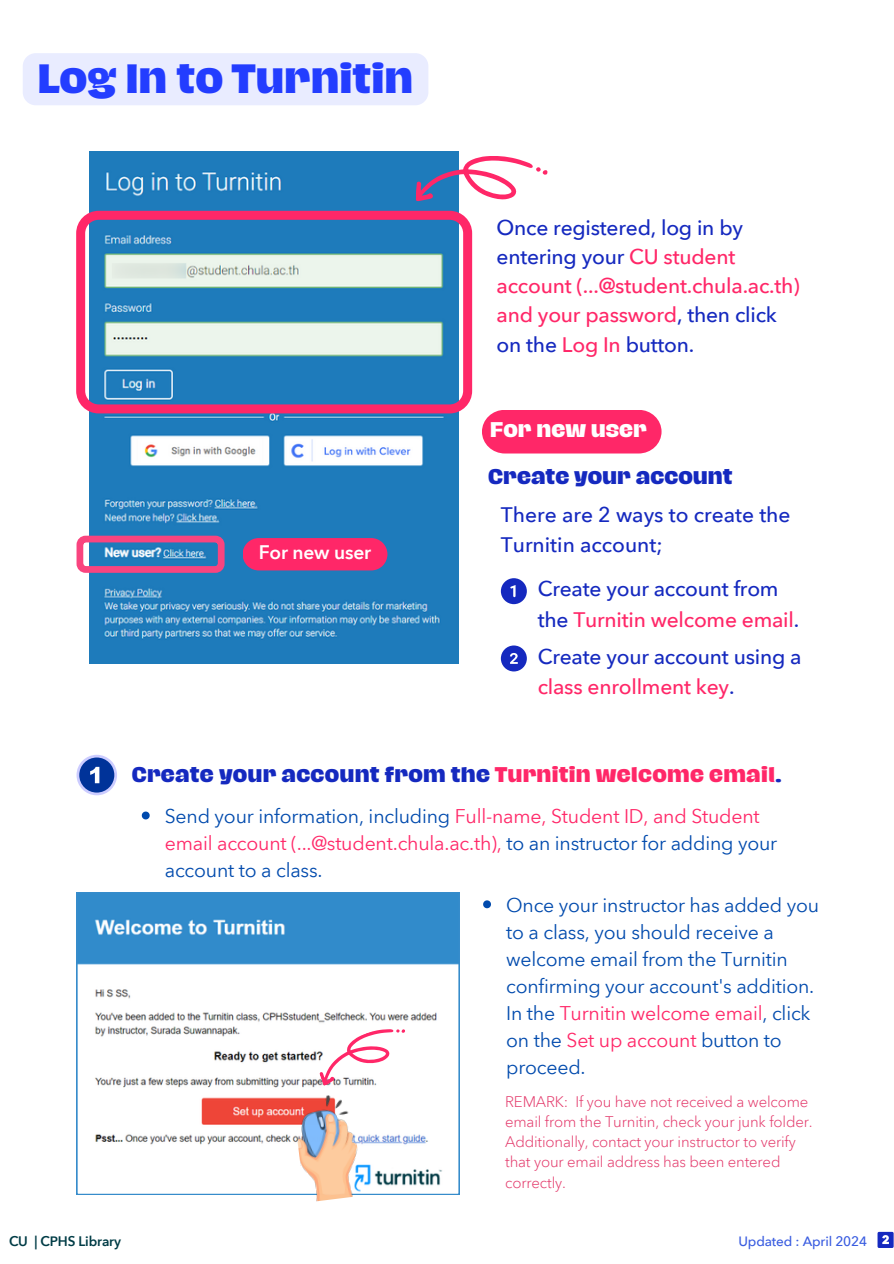
<style>
.page{position:relative;width:894px;height:1264px;background:#fff}
.page>*{position:absolute;margin:0;border:0;box-sizing:border-box;transform-origin:0 0}
.t1{font:800 37.5px "Hagrid";color:#233dff}
.t2{font:500 21px/30.3px "Avenir Next Thai Modern";letter-spacing:-.01em;color:#1529bf}
.t3{font:500 21px/29.2px "Avenir Next Thai Modern";letter-spacing:-.01em;color:#ff2768}
.t4{font:19.5px/27px "Avenir Next Thai Modern";letter-spacing:-.01em;color:#004aad}
.t5{font:800 19.5px "Hagrid";letter-spacing:.01em;color:#1529bf}
.t6{font:800 19.5px "Hagrid";color:#fff}
.t7{font:600 19.2px "Avenir Next Thai Modern";letter-spacing:-.01em;color:#fff}
.t8{font:300 15px/20.2px "Avenir Next Thai Modern";letter-spacing:-.01em;color:#e3386a}
.t9{font:500 13.5px "Avenir Next Thai Modern";letter-spacing:-.01em;color:#395ce0}
.t10{font:600 13.5px "Avenir Next Thai Modern";letter-spacing:-.01em;color:#003c46}
.s1{color:#1529bf}
.s2{color:#ff2768}
</style>
<div class="page">
<img style="left:89px;top:151px;width:369px;height:512px">
<svg style="left:76px;top:535px;width:148px;height:38px;background:#8b72a9"></svg>
<svg style="left:76px;top:211px;width:396px;height:202px;background:#7895bd"></svg>
<svg style="left:242px;top:538px;width:145px;height:32px;background:#f32b6c"></svg>
<svg style="left:415px;top:151px;width:132px;height:56px"></svg>
<div style="left:482px;top:410px;width:179px;height:43px;background:#ff2768"></div>
<svg style="left:76px;top:754px;width:41px;height:41px"></svg>
<div style="left:79px;top:757px;width:35px;height:35px;background:#039;border-radius:50%"></div>
<svg style="left:90px;top:766px;width:9px;height:17px"></svg>
<svg style="left:500px;top:578px;width:26px;height:26px"></svg>
<svg style="left:500px;top:645px;width:26px;height:26px"></svg>
<svg style="left:877px;top:1231px;width:16px;height:16px"></svg>
<svg style="left:76px;top:892px;width:383px;height:302px"></svg>
<img style="left:292px;top:1092px;width:71px;height:110px">
<svg style="left:312px;top:1024px;width:93px;height:62px"></svg>
<svg style="left:142px;top:811px;width:8px;height:8px"></svg>
<svg style="left:483px;top:900px;width:8px;height:8px"></svg>
<div style="left:23px;top:53px;width:405px;height:52px;background:#e9ecff;border-radius:13px"></div>
<p class="t1" style="left:38px;top:60px;width:377px">Log In to Turnitin</p>
<p class="t7" style="left:259px;top:537px;width:114px">For new user</p>
<p class="t3" style="left:496px;top:211px;width:305px"><span class="s1">Once registered, log in by entering your</span> CU student account (...@student.chula.ac.th) and your password<span class="s1">, then click on the</span> Log In <span class="s1">button.</span></p>
<p class="t6" style="left:490px;top:420px;width:158px">For new user</p>
<h2 class="t5" style="left:488px;top:467px;width:246px">Create your account</h2>
<p class="t2" style="left:500px;top:498px;width:291px">There are 2 ways to create the<br>Turnitin account;</p>
<p class="t2" style="left:537px;top:572px;width:263px">Create your account from the <span class="s2">Turnitin welcome email</span>.</p>
<p class="t2" style="left:537px;top:640px;width:265px">Create your account using a <span class="s2">class enrollment key</span>.</p>
<p class="t5" style="left:132px;top:764px;width:651px">Create your account from the <span class="s2">Turnitin welcome email</span>.</p>
<p class="t4" style="left:165px;top:801px;width:613px">Send your information, including <span class="s2">Full-name, Student ID, and Student email account (...@student.chula.ac.th),</span> to an instructor for adding your account to a class.</p>
<p class="t10" style="left:9px;top:1230px;width:113px">CU | CPHS Library</p>
<p class="t4" style="left:506px;top:890px;width:314px">Once your instructor has added you to a class, you should receive a welcome email from the Turnitin confirming your account's addition.<br>In the <span class="s2">Turnitin welcome email</span>, click on the <span class="s2">Set up account</span> button to proceed.</p>
<p class="t8" style="left:505px;top:1090px;width:309px">REMARK: If you have not received a welcome email from the Turnitin, check your junk folder.<br>Additionally, contact your instructor to verify that your email address has been entered correctly.</p>
<p class="t9" style="left:738px;top:1230px;width:130px">Updated : April 2024</p>
</div>
